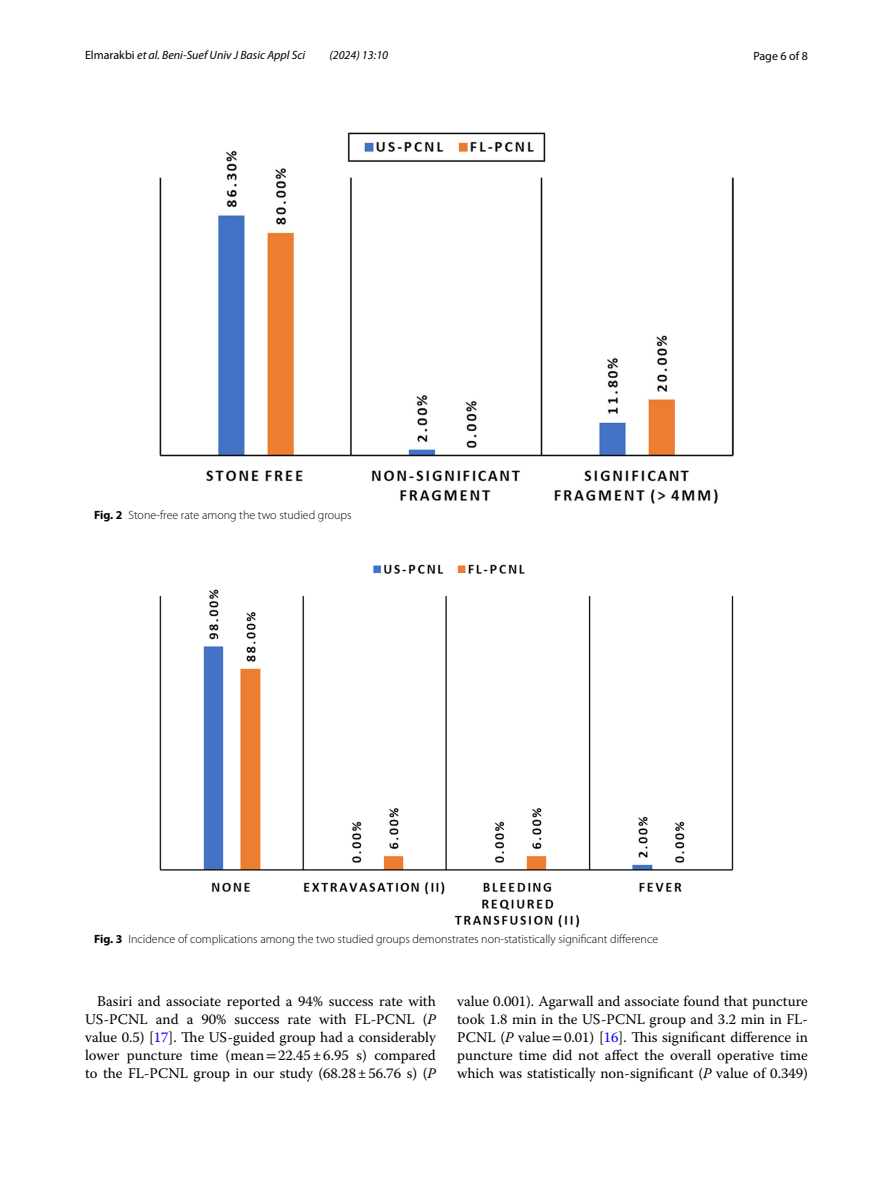
<style>
.page{position:relative;width:893px;height:1187px;background:#fff}
.page>*{position:absolute;margin:0;border:0;box-sizing:border-box;transform-origin:0 0}
.t1{font:14.7px/18px "Warnock Pro";color:#000;text-align:justify}
.t2{font:300 12px "Myriad Pro";color:#000}
.t3{font:italic 12px "Myriad Pro";color:#000}
.t4{font:12px "Myriad Pro";color:#000}
.s1{font-style:normal}
.s2{font-weight:700}
.s3{font-style:italic}
.s4{color:#00f}
.s5{font-family:"STIX"}
</style>
<div class="page">
<img style="left:159px;top:133px;width:574px;height:370px">
<img style="left:159px;top:564px;width:574px;height:363px">
<p class="t3" style="left:85px;top:48px;width:222px"><span class="s1">Elmarakbi</span> et al. Beni-Suef Univ J Basic Appl Sci</p>
<p class="t3" style="left:329px;top:48px;width:60px">(2024) 13:10</p>
<p class="t4" style="left:753px;top:48px;width:56px">Page 6 of 8</p>
<p class="t2" style="left:94px;top:508px;width:259px"><span class="s2">Fig. 2</span> Stone-free rate among the two studied groups</p>
<p class="t2" style="left:94px;top:932px;width:566px"><span class="s2">Fig. 3</span> Incidence of complications among the two studied groups demonstrates non-statistically significant difference</p>
<p class="t1" style="left:85px;top:991px;width:352px;text-indent:12px">Basiri and associate reported a 94% success rate with US-PCNL and a 90% success rate with FL-PCNL (<span class="s3">P </span>value 0.5) [<span class="s4">17</span>]. The US-guided group had a considerably lower puncture time (mean<span class="s5">=</span>22.45±6.95 s) compared to the FL-PCNL group in our study (68.28±56.76 s) (<span class="s3">P</span></p>
<p class="t1" style="left:457px;top:991px;width:352px">value 0.001). Agarwall and associate found that puncture took 1.8 min in the US-PCNL group and 3.2 min in FL-PCNL (<span class="s3">P</span> value<span class="s5">=</span>0.01) [<span class="s4">16</span>]. This significant difference in puncture time did not affect the overall operative time which was statistically non-significant (<span class="s3">P</span> value of 0.349)</p>
</div>
